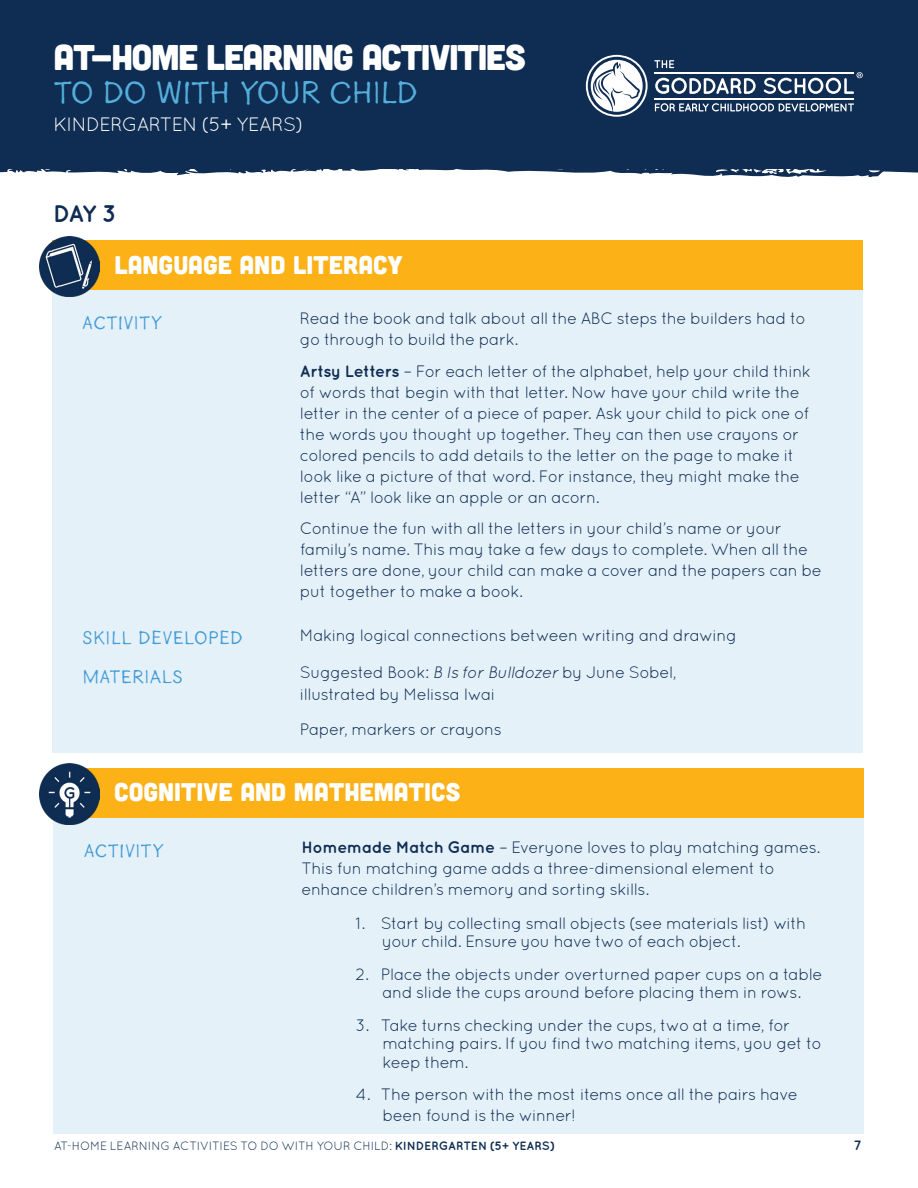
<style>
.page{position:relative;width:918px;height:1188px;background:#fff}
.page>*{position:absolute;margin:0;border:0;box-sizing:border-box;transform-origin:0 0}
.t1{font:35.7px "Cubano";letter-spacing:-.04em;color:#fff}
.t2{font:32.85px "Goodlife Sans";letter-spacing:-.045em;color:#54aedb}
.t3{font:25.5px "Cubano";color:#fff}
.t4{font:700 24px "Quicksand";color:#0f2d52}
.t5{font:19.5px "Goodlife Sans";color:#459dd7}
.t6{font:19.35px "Quicksand";letter-spacing:-.04em;color:#fff}
.t7{font:16.5px/21px "Quicksand";letter-spacing:-.035em;color:#0f2d52}
.t8{font:700 13.5px "Quicksand";color:#0f2d52}
.t9{font:12px "Quicksand";letter-spacing:-.015em;color:#0f2d52}
.s1{font-weight:700}
.s2{font-style:italic}
</style>
<div class="page">
<div style="left:0;top:0;width:918px;height:168px;background:#0f2d52"></div>
<svg style="left:0;top:168px;width:918px;height:10px"></svg>
<svg style="left:655px;top:103px;width:199px;height:8px"></svg>
<svg style="left:654px;top:60px;width:20px;height:8px"></svg>
<svg style="left:655px;top:78px;width:101px;height:16px"></svg>
<hr style="left:654px;top:72px;width:200px;height:2px;background:#fff">
<hr style="left:654px;top:98px;width:200px;height:2px;background:#fff">
<svg style="left:586px;top:55px;width:62px;height:62px"></svg>
<svg style="left:764px;top:72px;width:99px;height:22px"></svg>
<div style="left:54px;top:818px;width:810px;height:316px;background:#e5f1f9"></div>
<div style="left:54px;top:768px;width:810px;height:50px;background:#fcb116"></div>
<img style="left:39px;top:764px;width:61px;height:60px">
<div style="left:53px;top:290px;width:810px;height:463px;background:#e5f1f9"></div>
<div style="left:53px;top:240px;width:810px;height:50px;background:#fcb116"></div>
<img style="left:39px;top:236px;width:61px;height:61px">
<h1 class="t1" style="left:54px;top:35px;width:474px">AT-HOME LEARNING ACTIVITIES</h1>
<h2 class="t2" style="left:54px;top:75px;width:366px">TO DO WITH YOUR CHILD</h2>
<p class="t6" style="left:54px;top:114px;width:252px">KINDERGARTEN (5+ YEARS)</p>
<h3 class="t4" style="left:53px;top:200px;width:65px">DAY 3</h3>
<h3 class="t3" style="left:114px;top:248px;width:290px">LANGUAGE AND LITERACY</h3>
<p class="t5" style="left:82px;top:312px;width:82px">ACTIVITY</p>
<p class="t7" style="left:300px;top:308px;width:507px">Read the book and talk about all the ABC steps the builders had to go through to build the park.</p>
<p class="t7" style="left:300px;top:360px;width:513px"><span class="s1">Artsy Letters</span> – For each letter of the alphabet, help your child think of words that begin with that letter. Now have your child write the letter in the center of a piece of paper. Ask your child to pick one of the words you thought up together. They can then use crayons or colored pencils to add details to the letter on the page to make it look like a picture of that word. For instance, they might make the letter “A” look like an apple or an acorn.</p>
<p class="t7" style="left:300px;top:518px;width:524px">Continue the fun with all the letters in your child’s name or your family’s name. This may take a few days to complete. When all the letters are done, your child can make a cover and the papers can be put together to make a book.</p>
<p class="t5" style="left:82px;top:627px;width:162px">SKILL DEVELOPED</p>
<p class="t7" style="left:300px;top:625px;width:439px">Making logical connections between writing and drawing</p>
<p class="t5" style="left:82px;top:666px;width:102px">MATERIALS</p>
<p class="t7" style="left:300px;top:661px;width:378px;line-height:22.5px">Suggested Book: <span class="s2">B Is for Bulldozer</span> by June Sobel, illustrated by Melissa Iwai</p>
<p class="t7" style="left:300px;top:718px;width:203px">Paper, markers or crayons</p>
<h3 class="t3" style="left:114px;top:776px;width:348px">COGNITIVE AND MATHEMATICS</h3>
<p class="t5" style="left:84px;top:840px;width:82px">ACTIVITY</p>
<p class="t7" style="left:301px;top:836px;width:520px"><span class="s1">Homemade Match Game</span> – Everyone loves to play matching games.<br>This fun matching game adds a three-dimensional element to enhance children’s memory and sorting skills.</p>
<p class="t7" style="left:382px;top:913px;width:425px;line-height:18.8px;text-indent:-27px">1. Start by collecting small objects (see materials list) with your child. Ensure you have two of each object.</p>
<p class="t7" style="left:355px;top:964px;width:469px;line-height:18.8px;text-align:center">2. Place the objects under overturned paper cups on a table and slide the cups around before placing them in rows.</p>
<p class="t7" style="left:382px;top:1015px;width:441px;line-height:18.8px;text-indent:-27px">3. Take turns checking under the cups, two at a time, for matching pairs. If you find two matching items, you get to keep them.</p>
<p class="t7" style="left:382px;top:1084px;width:417px;text-indent:-27px">4. The person with the most items once all the pairs have been found is the winner!</p>
<p class="t9" style="left:54px;top:1139px;width:502px">AT-HOME LEARNING ACTIVITIES TO DO WITH YOUR CHILD: <span class="s1">KINDERGARTEN (5+ YEARS)</span></p>
<p class="t8" style="left:854px;top:1137px;width:9px">7</p>
</div>
